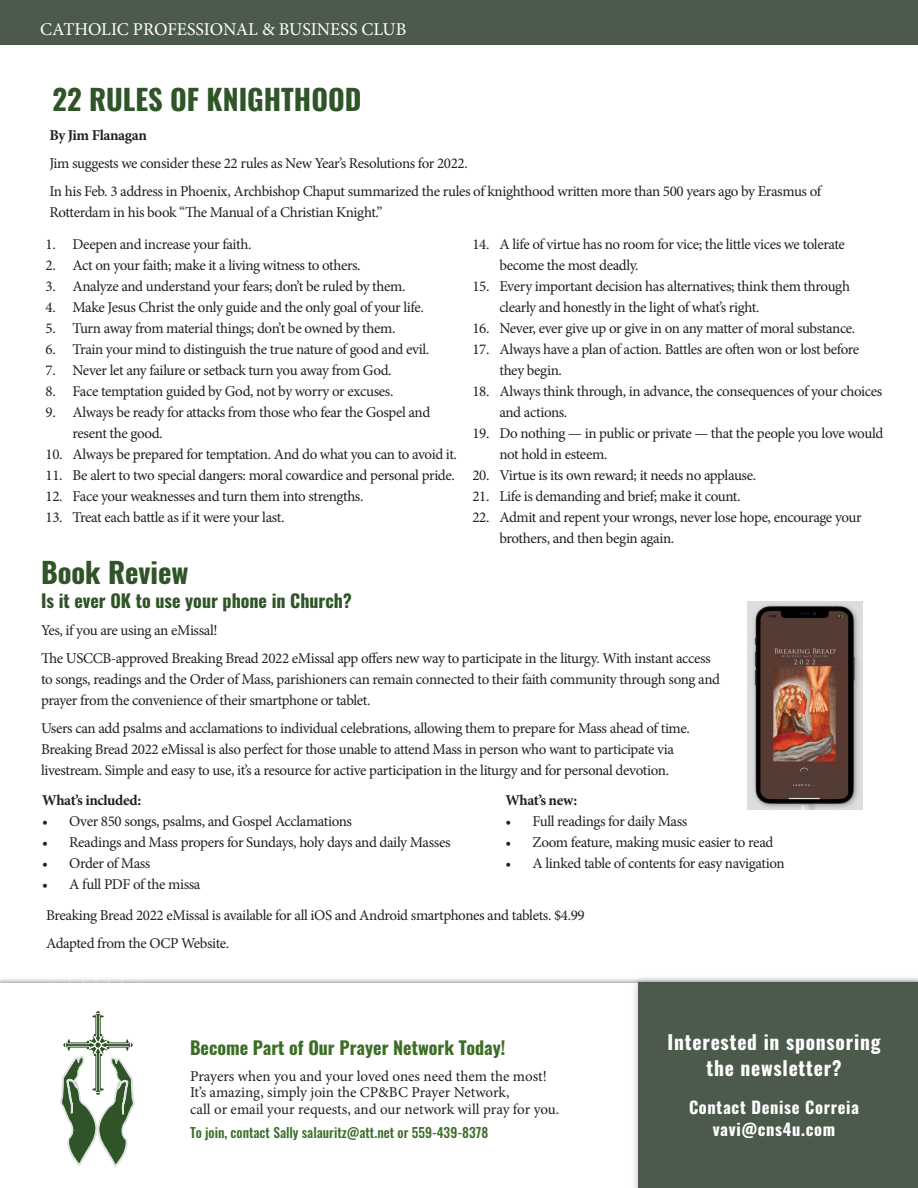
<style>
.page{position:relative;width:918px;height:1188px;background:#fff}
.page>*{position:absolute;margin:0;border:0;box-sizing:border-box;transform-origin:0 0}
.t1{font:700 28.5px "Oswald";color:#2f5427}
.t2{font:700 19.5px/25.5px "Oswald";letter-spacing:.04em;color:#fff;text-align:center}
.t3{font:700 18px "Oswald";color:#3d6e26}
.t4{font:18px "Minion Pro";letter-spacing:-.005em;color:#fff}
.t5{font:700 18px "Oswald";color:#2f5427}
.t6{font:700 16.5px "Oswald";letter-spacing:.04em;color:#fff}
.t7{font:15px/21px "Minion Pro";letter-spacing:-.025em;color:#231f20}
.t8{font:15px "Minion Pro";letter-spacing:-.005em;color:#231f20}
.t9{font:700 15px "Minion Pro";letter-spacing:-.025em;color:#231f20}
.t10{font:500 13.5px "Oswald";color:#3d6e26}
</style>
<div class="page">
<svg style="left:0;top:979px;width:192px;height:189px"></svg>
<div style="left:631px;top:974px;width:287px;height:214px;background:#231f20;opacity:.3"></div>
<div style="left:639px;top:983px;width:279px;height:205px;background:#4b5a4b"></div>
<div style="left:0;top:0;width:918px;height:45px;background:#4b5a4b"></div>
<img style="left:747px;top:602px;width:116px;height:208px">
<p class="t4" style="left:40px;top:17px;width:368px">CATHOLIC PROFESSIONAL &amp; BUSINESS CLUB</p>
<p class="t1" style="left:53px;top:84px;width:310px">22 RULES OF KNIGHTHOOD</p>
<p class="t9" style="left:49px;top:125px;width:99px">By Jim Flanagan</p>
<p class="t7" style="left:49px;top:153px;width:420px">Jim suggests we consider these 22 rules as New Year’s Resolutions for 2022.</p>
<p class="t7" style="left:49px;top:181px;width:773px">In his Feb. 3 address in Phoenix, Archbishop Chaput summarized the rules of knighthood written more than 500 years ago by Erasmus of<br>Rotterdam in his book “The Manual of a Christian Knight.”</p>
<p class="t7" style="left:46px;top:233px;width:207px">1. Deepen and increase your faith.</p>
<p class="t7" style="left:46px;top:254px;width:317px">2. Act on your faith; make it a living witness to others.</p>
<p class="t7" style="left:46px;top:275px;width:361px">3. Analyze and understand your fears; don’t be ruled by them.</p>
<p class="t7" style="left:46px;top:296px;width:380px">4. Make Jesus Christ the only guide and the only goal of your life.</p>
<p class="t7" style="left:46px;top:317px;width:351px">5. Turn away from material things; don’t be owned by them.</p>
<p class="t7" style="left:46px;top:338px;width:385px">6. Train your mind to distinguish the true nature of good and evil.</p>
<p class="t7" style="left:46px;top:359px;width:348px">7. Never let any failure or setback turn you away from God.</p>
<p class="t7" style="left:46px;top:380px;width:349px">8. Face temptation guided by God, not by worry or excuses.</p>
<p class="t7" style="left:73px;top:401px;width:359px;text-indent:-27px">9. Always be ready for attacks from those who fear the Gospel and resent the good.</p>
<p class="t7" style="left:46px;top:443px;width:413px">10. Always be prepared for temptation. And do what you can to avoid it.</p>
<p class="t7" style="left:46px;top:464px;width:411px">11. Be alert to two special dangers: moral cowardice and personal pride.</p>
<p class="t7" style="left:46px;top:485px;width:319px">12. Face your weaknesses and turn them into strengths.</p>
<p class="t7" style="left:46px;top:506px;width:240px">13. Treat each battle as if it were your last.</p>
<p class="t1" style="left:41px;top:557px;width:149px">Book Review</p>
<p class="t5" style="left:41px;top:591px;width:312px">Is it ever OK to use your phone in Church?</p>
<p class="t7" style="left:499px;top:233px;width:347px;text-indent:-27px">14. A life of virtue has no room for vice; the little vices we tolerate become the most deadly.</p>
<p class="t7" style="left:499px;top:275px;width:352px;text-indent:-27px">15. Every important decision has alternatives; think them through clearly and honestly in the light of what’s right.</p>
<p class="t7" style="left:472px;top:317px;width:384px">16. Never, ever give up or give in on any matter of moral substance.</p>
<p class="t7" style="left:499px;top:338px;width:361px;text-indent:-27px">17. Always have a plan of action. Battles are often won or lost before they begin.</p>
<p class="t7" style="left:499px;top:380px;width:384px;text-indent:-27px">18. Always think through, in advance, the consequences of your choices and actions.</p>
<p class="t7" style="left:499px;top:422px;width:385px;text-indent:-27px">19. Do nothing — in public or private — that the people you love would not hold in esteem.</p>
<p class="t7" style="left:472px;top:464px;width:285px">20. Virtue is its own reward; it needs no applause.</p>
<p class="t7" style="left:472px;top:485px;width:270px">21. Life is demanding and brief; make it count.</p>
<p class="t7" style="left:499px;top:506px;width:364px;text-indent:-27px">22. Admit and repent your wrongs, never lose hope, encourage your brothers, and then begin again.</p>
<p class="t7" style="left:41px;top:620px;width:178px">Yes, if you are using an eMissal!</p>
<p class="t7" style="left:41px;top:648px;width:681px">The USCCB-approved Breaking Bread 2022 eMissal app offers new way to participate in the liturgy. With instant access to songs, readings and the Order of Mass, parishioners can remain connected to their faith community through song and prayer from the convenience of their smartphone or tablet.</p>
<p class="t7" style="left:41px;top:717px;width:650px">Users can add psalms and acclamations to individual celebrations, allowing them to prepare for Mass ahead of time.<br>Breaking Bread 2022 eMissal is also perfect for those unable to attend Mass in person who want to participate via livestream. Simple and easy to use, it’s a resource for active participation in the liturgy and for personal devotion.</p>
<p class="t9" style="left:42px;top:789px;width:101px">What’s included:</p>
<p class="t7" style="left:42px;top:810px;width:311px">• Over 850 songs, psalms, and Gospel Acclamations</p>
<p class="t7" style="left:42px;top:831px;width:410px">• Readings and Mass propers for Sundays, holy days and daily Masses</p>
<p class="t7" style="left:42px;top:852px;width:110px">• Order of Mass</p>
<p class="t7" style="left:42px;top:873px;width:160px">• A full PDF of the missa</p>
<p class="t9" style="left:505px;top:789px;width:73px">What’s new:</p>
<p class="t7" style="left:505px;top:810px;width:183px">• Full readings for daily Mass</p>
<p class="t7" style="left:505px;top:831px;width:270px">• Zoom feature, making music easier to read</p>
<p class="t7" style="left:505px;top:852px;width:281px">• A linked table of contents for easy navigation</p>
<p class="t7" style="left:46px;top:905px;width:540px">Breaking Bread 2022 eMissal is available for all iOS and Android smartphones and tablets. $4.99</p>
<p class="t7" style="left:46px;top:933px;width:185px">Adapted from the OCP Website.</p>
<p class="t3" style="left:190px;top:1038px;width:317px">Become Part of Our Prayer Network Today!</p>
<p class="t8" style="left:190px;top:1066px;width:358px">Prayers when you and your loved ones need them the most!</p>
<p class="t8" style="left:190px;top:1082px;width:321px">It’s amazing, simply join the CP&amp;BC Prayer Network,</p>
<p class="t8" style="left:190px;top:1099px;width:371px">call or email your requests, and our network will pray for you.</p>
<p class="t10" style="left:190px;top:1125px;width:300px">To join, contact Sally salauritz@att.net or 559-439-8378</p>
<p class="t2" style="left:668px;top:1031px;width:214px">Interested in sponsoring the newsletter?</p>
<p class="t6" style="left:689px;top:1098px;width:171px">Contact Denise Correia</p>
<p class="t6" style="left:713px;top:1121px;width:124px">vavi@cns4u.com</p>
</div>
